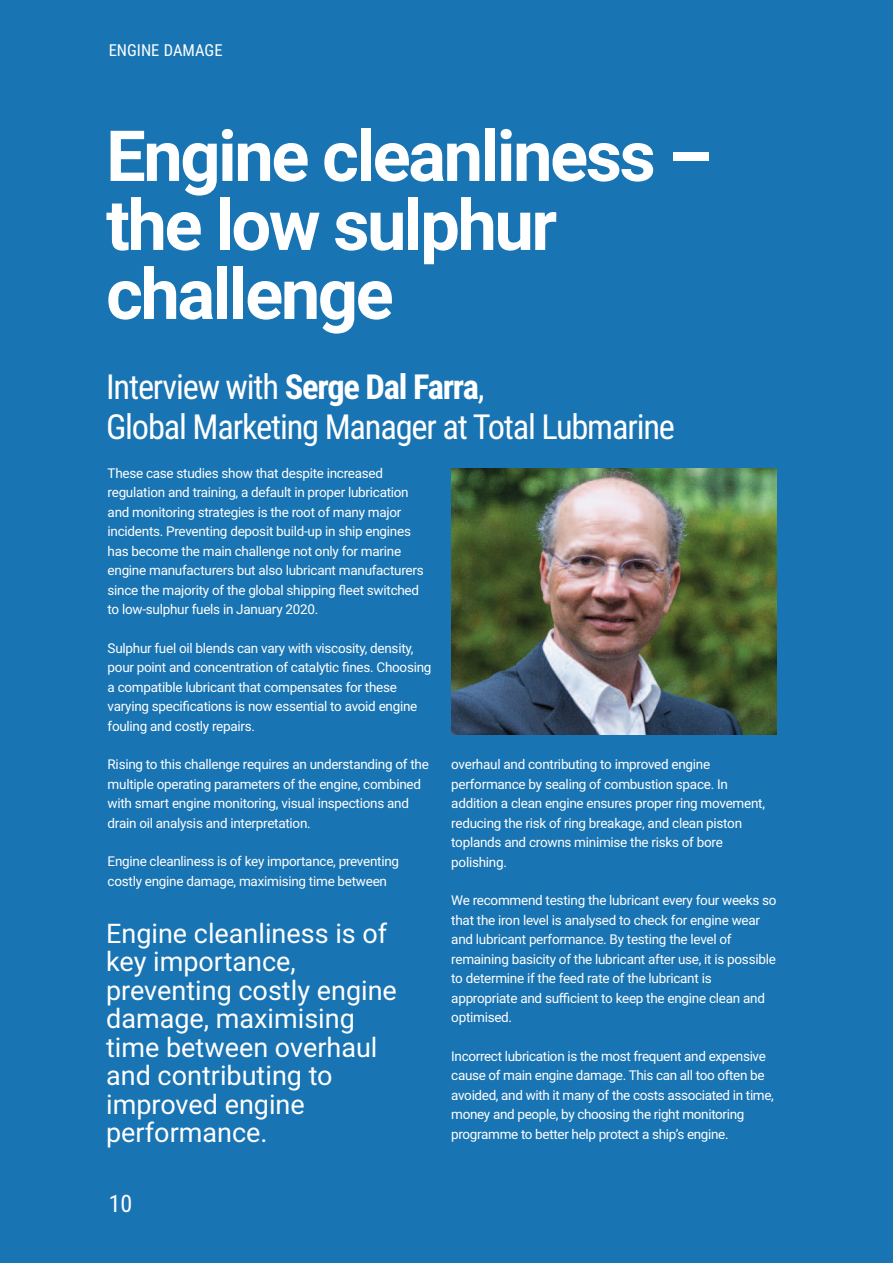
<style>
.page{position:relative;width:893px;height:1263px;background:#1974b3}
.page>*{position:absolute;margin:0;border:0;box-sizing:border-box;transform-origin:0 0}
.t1{font:700 70.5px/69px "Roboto";letter-spacing:-.035em;color:#fff}
.t2{font:34.5px/40.5px "Roboto Condensed";letter-spacing:-.035em;color:#fff}
.t3{font:27px/28.5px "Roboto";color:#fff}
.t4{font:24px "Roboto Condensed";color:#fff}
.t5{font:16.5px "Roboto Condensed";color:#fff}
.t6{font:13.5px/19.5px "Roboto";letter-spacing:-.02em;color:#fff}
.s1{font-weight:700}
</style>
<div class="page">
<img style="left:451px;top:468px;width:326px;height:267px">
<p class="t5" style="left:109px;top:41px;width:115px">ENGINE DAMAGE</p>
<h1 class="t1" style="left:106px;top:122px;width:608px">Engine cleanliness – the low sulphur challenge</h1>
<h2 class="t2" style="left:106px;top:367px;width:570px">Interview with <span class="s1">Serge Dal Farra</span>,<br>Global Marketing Manager at Total Lubmarine</h2>
<p class="t6" style="left:108px;top:463px;width:318px">These case studies show that despite increased regulation and training, a default in proper lubrication and monitoring strategies is the root of many major incidents. Preventing deposit build-up in ship engines has become the main challenge not only for marine engine manufacturers but also lubricant manufacturers since the majority of the global shipping fleet switched to low-sulphur fuels in January 2020.</p>
<p class="t6" style="left:108px;top:638px;width:325px">Sulphur fuel oil blends can vary with viscosity, density, pour point and concentration of catalytic fines. Choosing a compatible lubricant that compensates for these varying specifications is now essential to avoid engine fouling and costly repairs.</p>
<p class="t6" style="left:108px;top:755px;width:323px">Rising to this challenge requires an understanding of the multiple operating parameters of the engine, combined with smart engine monitoring, visual inspections and drain oil analysis and interpretation.</p>
<p class="t6" style="left:108px;top:852px;width:293px">Engine cleanliness is of key importance, preventing costly engine damage, maximising time between</p>
<h3 class="t3" style="left:106px;top:919px;width:292px">Engine cleanliness is of key importance, preventing costly engine damage, maximising time between overhaul and contributing to improved engine performance.</h3>
<h3 class="t4" style="left:109px;top:1189px;width:25px">10</h3>
<p class="t6" style="left:451px;top:755px;width:315px">overhaul and contributing to improved engine performance by sealing of combustion space. In addition a clean engine ensures proper ring movement, reducing the risk of ring breakage, and clean piston toplands and crowns minimise the risks of bore polishing.</p>
<p class="t6" style="left:451px;top:891px;width:327px">We recommend testing the lubricant every four weeks so that the iron level is analysed to check for engine wear and lubricant performance. By testing the level of remaining basicity of the lubricant after use, it is possible to determine if the feed rate of the lubricant is appropriate and sufficient to keep the engine clean and optimised.</p>
<p class="t6" style="left:451px;top:1046px;width:324px">Incorrect lubrication is the most frequent and expensive cause of main engine damage. This can all too often be avoided, and with it many of the costs associated in time, money and people, by choosing the right monitoring programme to better help protect a ship’s engine.</p>
</div>
